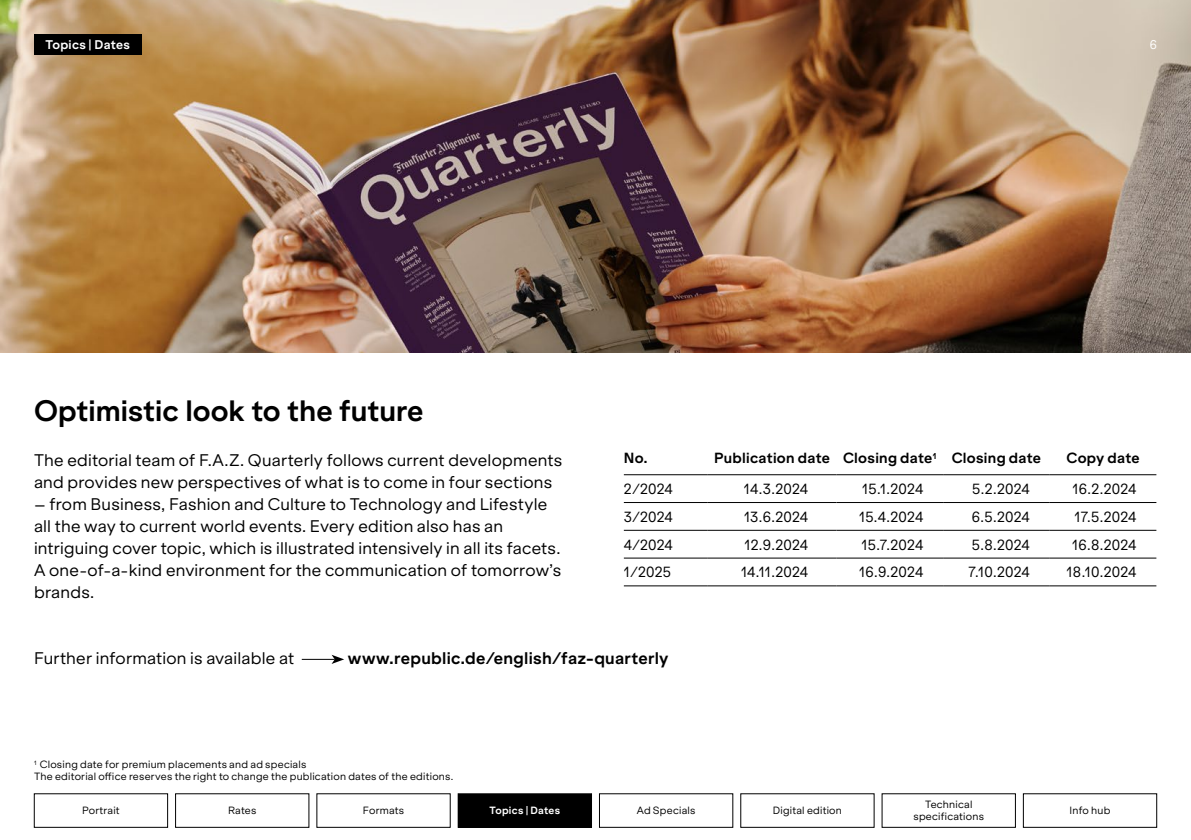
<style>
.page{position:relative;width:1191px;height:840px;background:#fff}
.page>*{position:absolute;margin:0;border:0;box-sizing:border-box;transform-origin:0 0}
.t1{font:700 28px "Klarheit Grotesk";color:#000}
.t2{font:16px/22px "Klarheit Grotesk";letter-spacing:.015em;color:#000}
.t3{font:700 16px "Klarheit Grotesk";letter-spacing:.015em;color:#000}
.t4{font:14px "Klarheit Grotesk";letter-spacing:.015em;color:#000}
.t5{font:700 14px "Klarheit Grotesk";letter-spacing:.02em;color:#000}
.t6{font:700 12px "Klarheit Grotesk";letter-spacing:.025em;color:#fff}
.t7{font:12px "Klarheit Grotesk";color:#fff}
.t8{font:10px/12px "Klarheit Grotesk";letter-spacing:.02em;color:#000;text-align:center}
.t9{font:700 10px "Klarheit Grotesk";letter-spacing:.025em;color:#fff}
</style>
<div class="page">
<div style="left:458px;top:793px;width:133px;height:33px;background:#000"></div>
<div style="left:458px;top:793px;width:134px;height:34px;border:1px solid #000"></div>
<img style="left:0;top:0;width:1191px;height:352px">
<hr style="left:302px;top:658px;width:33px;height:1px;background:#000">
<svg style="left:331px;top:654px;width:13px;height:9px"></svg>
<div style="left:34px;top:34px;width:107px;height:20px;background:#000"></div>
<hr style="left:624px;top:474px;width:84px;height:1px;background:#000">
<hr style="left:708px;top:474px;width:128px;height:1px;background:#000">
<hr style="left:836px;top:474px;width:107px;height:1px;background:#000">
<hr style="left:943px;top:474px;width:106px;height:1px;background:#000">
<hr style="left:1049px;top:474px;width:107px;height:1px;background:#000">
<hr style="left:624px;top:501px;width:84px;height:1px;background:#000">
<hr style="left:708px;top:501px;width:128px;height:1px;background:#000">
<hr style="left:836px;top:501px;width:107px;height:1px;background:#000">
<hr style="left:943px;top:501px;width:106px;height:1px;background:#000">
<hr style="left:1049px;top:501px;width:107px;height:1px;background:#000">
<hr style="left:624px;top:529px;width:84px;height:1px;background:#000">
<hr style="left:708px;top:529px;width:128px;height:1px;background:#000">
<hr style="left:836px;top:529px;width:107px;height:1px;background:#000">
<hr style="left:943px;top:529px;width:106px;height:1px;background:#000">
<hr style="left:1049px;top:529px;width:107px;height:1px;background:#000">
<hr style="left:624px;top:557px;width:84px;height:1px;background:#000">
<hr style="left:708px;top:557px;width:128px;height:1px;background:#000">
<hr style="left:836px;top:557px;width:107px;height:1px;background:#000">
<hr style="left:943px;top:557px;width:106px;height:1px;background:#000">
<hr style="left:1049px;top:557px;width:107px;height:1px;background:#000">
<hr style="left:624px;top:585px;width:84px;height:1px;background:#000">
<hr style="left:708px;top:585px;width:128px;height:1px;background:#000">
<hr style="left:836px;top:585px;width:107px;height:1px;background:#000">
<hr style="left:943px;top:585px;width:106px;height:1px;background:#000">
<hr style="left:1049px;top:585px;width:107px;height:1px;background:#000">
<p class="t6" style="left:45px;top:34px;width:86px">Topics | Dates</p>
<p class="t7" style="left:1149px;top:34px;width:9px">6</p>
<h1 class="t1" style="left:34px;top:387px;width:391px">Optimistic look to the future</h1>
<p class="t2" style="left:34px;top:447px;width:530px">The editorial team of F.A.Z. Quarterly follows current developments and provides new perspectives of what is to come in four sections</p>
<p class="t2" style="left:34px;top:491px;width:529px">– from Business, Fashion and Culture to Technology and Lifestyle all the way to current world events. Every edition also has an intriguing cover topic, which is illustrated intensively in all its facets.<br>A one-of-a-kind environment for the communication of tomorrow’s brands.</p>
<p class="t5" style="left:624px;top:446px;width:25px">No.</p>
<p class="t5" style="left:714px;top:446px;width:328px">Publication date Closing date<sup>1</sup> Closing date</p>
<p class="t5" style="left:1066px;top:446px;width:75px">Copy date</p>
<p class="t4" style="left:624px;top:477px;width:51px">2/2024</p>
<p class="t4" style="left:744px;top:477px;width:66px">14.3.2024</p>
<p class="t4" style="left:862px;top:477px;width:63px">15.1.2024</p>
<p class="t4" style="left:972px;top:477px;width:59px">5.2.2024</p>
<p class="t4" style="left:1072px;top:477px;width:66px">16.2.2024</p>
<p class="t4" style="left:624px;top:504px;width:50px">3/2024</p>
<p class="t4" style="left:744px;top:504px;width:65px">13.6.2024</p>
<p class="t4" style="left:859px;top:504px;width:66px">15.4.2024</p>
<p class="t4" style="left:972px;top:504px;width:60px">6.5.2024</p>
<p class="t4" style="left:1074px;top:504px;width:64px">17.5.2024</p>
<p class="t4" style="left:624px;top:532px;width:51px">4/2024</p>
<p class="t4" style="left:744px;top:532px;width:65px">12.9.2024</p>
<p class="t4" style="left:861px;top:532px;width:63px">15.7.2024</p>
<p class="t4" style="left:972px;top:532px;width:60px">5.8.2024</p>
<p class="t4" style="left:1072px;top:532px;width:66px">16.8.2024</p>
<p class="t4" style="left:624px;top:560px;width:49px">1/2025</p>
<p class="t4" style="left:741px;top:560px;width:69px">14.11.2024</p>
<p class="t4" style="left:859px;top:560px;width:66px">16.9.2024</p>
<p class="t4" style="left:968px;top:560px;width:63px">7.10.2024</p>
<p class="t4" style="left:1066px;top:560px;width:71px">18.10.2024</p>
<p class="t2" style="left:34px;top:645px;width:262px">Further information is available at</p>
<p class="t3" style="left:348px;top:644px;width:322px">www.republic.de/english/faz-quarterly</p>
<p class="t8" style="left:34px;top:757px;width:421px;text-align:left"><sup>1</sup> Closing date for premium placements and ad specials<br>The editorial office reserves the right to change the publication dates of the editions.</p>
<p class="t8" style="left:913px;top:797px;width:72px">Technical specifications</p>
<p class="t9" style="left:489px;top:801px;width:72px">Topics | Dates</p>
<p class="t8" style="left:636px;top:803px;width:60px">Ad Specials</p>
<p class="t8" style="left:82px;top:803px;width:39px">Portrait</p>
<p class="t8" style="left:228px;top:803px;width:30px">Rates</p>
<p class="t8" style="left:363px;top:803px;width:43px">Formats</p>
<p class="t8" style="left:773px;top:803px;width:70px">Digital edition</p>
<p class="t8" style="left:1069px;top:803px;width:42px">Info hub</p>
</div>
